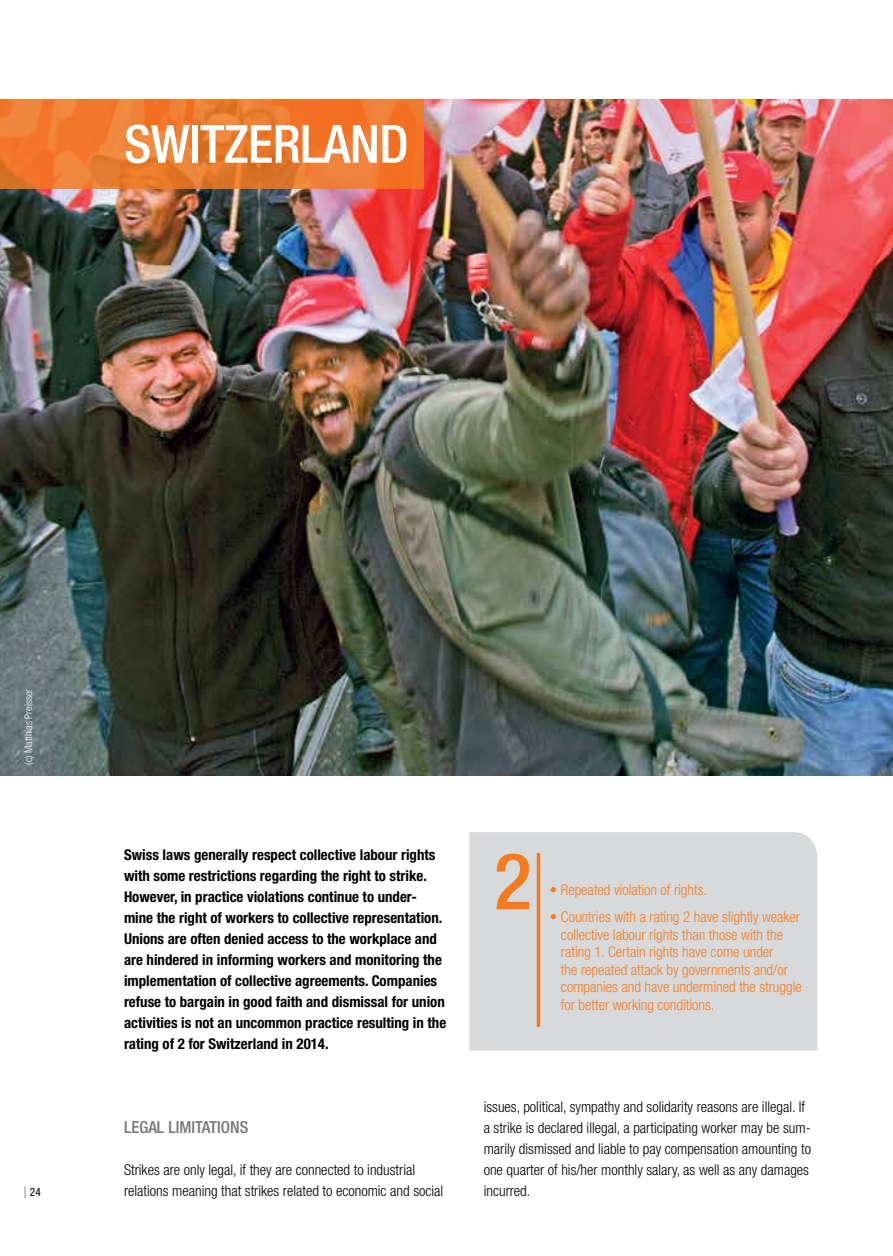
<style>
.page{position:relative;width:893px;height:1256px;background:#fff}
.page>*{position:absolute;margin:0;border:0;box-sizing:border-box;transform-origin:0 0}
.t1{font:500 condensed 78.75px "Helvetica Neue LT Std";color:#f47b20}
.t2{font:500 condensed 52.5px "Helvetica Neue LT Std";letter-spacing:-.01em;color:#fff}
.t3{font:500 condensed 16.62px "Helvetica Neue LT Std";color:#77787b}
.t4{font:700 condensed 14.88px/21px "Helvetica Neue LT Std";color:#000}
.t5{font:300 condensed 14.88px/21px "Helvetica Neue LT Std";color:#000}
.t6{font:300 condensed 14.88px/17.5px "Helvetica Neue LT Std";color:#f47b20}
.t7{font:condensed 11.38px "Helvetica Neue LT Std";color:#000}
.t8{font:300 condensed 10.5px "Helvetica Neue LT Std";color:#fff}
.s1{font-weight:300;font-size:15.75px;color:#77787b}
</style>
<div class="page">
<img style="left:0;top:99px;width:893px;height:676px">
<svg style="left:0;top:99px;width:424px;height:90px;background:#ed7a2e"></svg>
<div style="left:469px;top:832px;width:348px;height:218px;background:#d8d9da"></div>
<hr style="left:537px;top:852px;width:3px;height:174px;background:#f47b20">
<h2 class="t2" style="left:124px;top:113px;width:286px">SWITZERLAND</h2>
<p class="t8" style="left:23px;top:764px;width:77px;rotate:-90deg">(c) Matthias Preisser</p>
<p class="t7" style="left:23px;top:1184px;width:19px"><span class="s1">|</span> 24</p>
<p class="t4" style="left:124px;top:843px;width:324px">Swiss laws generally respect collective labour rights with some restrictions regarding the right to strike.<br>However, in practice violations continue to under&shy;mine the right of workers to collective representation.<br>Unions are often denied access to the workplace and are hindered in informing workers and monitoring the implementation of collective agreements. Companies refuse to bargain in good faith and dismissal for union activities is not an uncommon practice resulting in the rating of 2 for Switzerland in 2014.</p>
<p class="t3" style="left:124px;top:1116px;width:126px">LEGAL LIMITATIONS</p>
<p class="t5" style="left:124px;top:1158px;width:321px">Strikes are only legal, if they are connected to industrial relations meaning that strikes related to economic and social</p>
<h1 class="t1" style="left:494px;top:834px;width:39px">2</h1>
<p class="t6" style="left:550px;top:880px;width:159px">• Repeated violation of rights.</p>
<p class="t6" style="left:561px;top:907px;width:242px;text-indent:-11px">• Countries with a rating 2 have slightly weaker collective labour rights than those with the rating 1. Certain rights have come under<br>the repeated attack by governments and/or companies and have undermined the struggle for better working conditions.</p>
<p class="t5" style="left:484px;top:1095px;width:329px">issues, political, sympathy and solidarity reasons are illegal. If a strike is declared illegal, a participating worker may be sum&shy;marily dismissed and liable to pay compensation amounting to one quarter of his/her monthly salary, as well as any damages incurred.</p>
</div>
